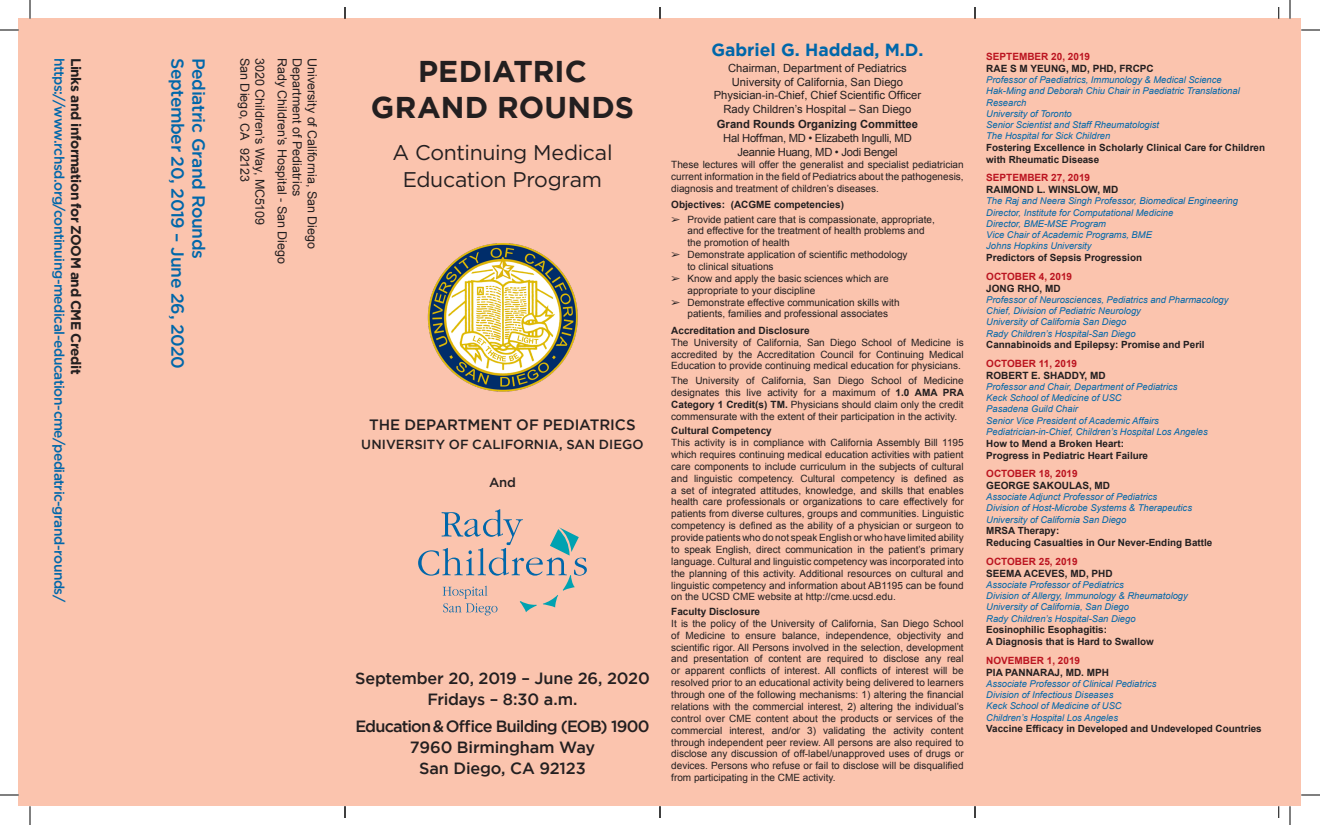
<style>
.page{position:relative;width:1320px;height:825px;background:#fff}
.page>*{position:absolute;margin:0;border:0;box-sizing:border-box;transform-origin:0 0}
.t1{font:700 30px/36px "Gotham";letter-spacing:.005em;color:#231f20;text-align:center}
.t2{font:21.25px/27.5px "Gotham";letter-spacing:-.015em;color:#231f20;text-align:center}
.t3{font:500 17.5px "Gotham";letter-spacing:-.02em;color:#0067aa}
.t4{font:700 17.5px "Gotham";color:#0067aa}
.t5{font:500 16.25px/21.2px "Gotham";letter-spacing:-.015em;color:#231f20;text-align:center}
.t6{font:500 15px "Gotham";color:#231f20}
.t7{font:500 13.75px "Gotham";letter-spacing:-.035em;color:#0067aa}
.t8{font:700 13.75px "Gotham";letter-spacing:-.035em;color:#231f20}
.t9{font:500 13.12px "Gotham";letter-spacing:.005em;color:#231f20}
.t10{font:12.5px "Arial";letter-spacing:.005em;color:#231f20}
.t11{font:11.25px/14px "Arial";color:#231f20;text-align:center}
.t12{font:11.25px/13.8px "Arial";letter-spacing:-.025em;color:#231f20;text-align:center}
.t13{font:700 11.25px "Arial";color:#231f20}
.t14{font:10px/11.9px "Arial";color:#231f20;text-align:justify}
.t15{font:700 10px "Arial";color:#231f20}
.t16{font:700 10px "Arial";color:#bb1420}
.t17{font:700 9.88px/11.9px "Arial";color:#231f20}
.t18{font:italic 9.38px/11.2px "Arial";color:#0067aa}
.s1{font-weight:700}
</style>
<div class="page">
<div style="left:19px;top:19px;width:1282px;height:787px;background:#fbc4ae"></div>
<svg style="left:418px;top:509px;width:169px;height:106px"></svg>
<img style="left:427px;top:243px;width:151px;height:149px">
<svg style="left:345px;top:806px;width:1px;height:12px"></svg>
<svg style="left:660px;top:806px;width:1px;height:12px"></svg>
<svg style="left:975px;top:806px;width:1px;height:12px"></svg>
<svg style="left:1279px;top:806px;width:1px;height:12px"></svg>
<svg style="left:0;top:29px;width:19px;height:2px"></svg>
<svg style="left:1301px;top:29px;width:19px;height:2px"></svg>
<svg style="left:0;top:794px;width:19px;height:2px"></svg>
<svg style="left:1301px;top:794px;width:19px;height:2px"></svg>
<svg style="left:29px;top:0;width:2px;height:19px"></svg>
<svg style="left:29px;top:806px;width:2px;height:19px"></svg>
<svg style="left:1289px;top:0;width:2px;height:19px"></svg>
<svg style="left:1289px;top:806px;width:2px;height:19px"></svg>
<h3 class="t7" style="left:67px;top:58px;width:546px;rotate:90deg">https://www.rchsd.org/continuing-medical-education-cme/pediatric-grand-rounds/</h3>
<h3 class="t8" style="left:84px;top:58px;width:318px;rotate:90deg">Links and information for ZOOM and CME Credit</h3>
<h3 class="t3" style="left:188px;top:58px;width:313px;rotate:90deg">September 20, 2019 – June 26, 2020</h3>
<h3 class="t3" style="left:209px;top:58px;width:203px;rotate:90deg">Pediatric Grand Rounds</h3>
<p class="t10" style="left:253px;top:58px;width:125px;rotate:90deg">San Diego, CA 92123</p>
<p class="t10" style="left:268px;top:58px;width:169px;rotate:90deg">3020 Children’s Way, MC5109</p>
<p class="t10" style="left:290px;top:58px;width:208px;rotate:90deg">Rady Children’s Hospital - San Diego</p>
<p class="t10" style="left:305px;top:58px;width:140px;rotate:90deg">Department of Pediatrics</p>
<p class="t10" style="left:320px;top:58px;width:193px;rotate:90deg">University of California, San Diego</p>
<h1 class="t1" style="left:371px;top:53px;width:265px">PEDIATRIC<br>GRAND ROUNDS</h1>
<h2 class="t2" style="left:392px;top:138px;width:222px">A Continuing Medical<br>Education Program</h2>
<h3 class="t6" style="left:369px;top:416px;width:268px">THE DEPARTMENT OF PEDIATRICS</h3>
<h3 class="t9" style="left:361px;top:437px;width:284px">UNIVERSITY OF CALIFORNIA, SAN DIEGO</h3>
<h3 class="t9" style="left:489px;top:474px;width:28px">And</h3>
<h3 class="t5" style="left:355px;top:667px;width:296px">September 20, 2019 – June 26, 2020<br>Fridays – 8:30 a.m.</h3>
<h3 class="t5" style="left:355px;top:715px;width:296px">Education &amp; Office Building (EOB) 1900<br>7960 Birmingham Way<br>San Diego, CA 92123</h3>
<h3 class="t4" style="left:711px;top:40px;width:214px">Gabriel G. Haddad, M.D.</h3>
<p class="t11" style="left:714px;top:61px;width:209px">Chairman, Department of Pediatrics University of California, San Diego Physician-in-Chief, Chief Scientific Officer Rady Children’s Hospital – San Diego</p>
<p class="t13" style="left:717px;top:117px;width:203px">Grand Rounds Organizing Committee</p>
<p class="t12" style="left:723px;top:131px;width:190px">Hal Hoffman, MD • Elizabeth Ingulli, MD<br>Jeannie Huang, MD • Jodi Bengel</p>
<p class="t14" style="left:671px;top:158px;width:294px">These lectures will offer the generalist and specialist pediatrician current information in the field of Pediatrics about the pathogenesis, diagnosis and treatment of children’s diseases.</p>
<p class="t15" style="left:671px;top:198px;width:174px">Objectives: (ACGME competencies)</p>
<p class="t14" style="left:688px;top:213px;width:249px;text-align:left;text-indent:-16px">➢ Provide patient care that is compassionate, appropriate, and effective for the treatment of health problems and the promotion of health</p>
<p class="t14" style="left:688px;top:249px;width:222px;text-indent:-16px">➢ Demonstrate application of scientific methodology to clinical situations</p>
<p class="t14" style="left:688px;top:273px;width:203px;text-indent:-16px">➢ Know and apply the basic sciences which are appropriate to your discipline</p>
<p class="t14" style="left:671px;top:296px;width:230px;text-align:center">➢ Demonstrate effective communication skills with patients, families and professional associates</p>
<p class="t15" style="left:671px;top:324px;width:140px">Accreditation and Disclosure</p>
<p class="t14" style="left:671px;top:336px;width:294px">The University of California, San Diego School of Medicine is accredited by the Accreditation Council for Continuing Medical Education to provide continuing medical education for physicians.</p>
<p class="t14" style="left:671px;top:375px;width:294px">The University of California, San Diego School of Medicine designates this live activity for a maximum of <span class="s1">1.0 AMA PRA Category 1 Credit(s) TM.</span> Physicians should claim only the credit commensurate with the extent of their participation in the activity.</p>
<p class="t15" style="left:671px;top:424px;width:102px">Cultural Competency</p>
<p class="t14" style="left:671px;top:437px;width:294px">This activity is in compliance with California Assembly Bill 1195 which requires continuing medical education activities with patient care components to include curriculum in the subjects of cultural and linguistic competency. Cultural competency is defined as a set of integrated attitudes, knowledge, and skills that enables health care professionals or organizations to care effectively for patients from diverse cultures, groups and communities. Linguistic competency is defined as the ability of a physician or surgeon to provide patients who do not speak English or who have limited ability to speak English, direct communication in the patient’s primary language. Cultural and linguistic competency was incorporated into the planning of this activity. Additional resources on cultural and linguistic competency and information about AB1195 can be found on the UCSD CME website at http://cme.ucsd.edu.</p>
<p class="t15" style="left:671px;top:605px;width:90px">Faculty Disclosure</p>
<p class="t14" style="left:671px;top:618px;width:294px">It is the policy of the University of California, San Diego School of Medicine to ensure balance, independence, objectivity and scientific rigor. All Persons involved in the selection, development and presentation of content are required to disclose any real or apparent conflicts of interest. All conflicts of interest will be resolved prior to an educational activity being delivered to learners through one of the following mechanisms: 1) altering the financial relations with the commercial interest, 2) altering the individual’s control over CME content about the products or services of the commercial interest, and/or 3) validating the activity content through independent peer review. All persons are also required to disclose any discussion of off-label/unapproved uses of drugs or devices. Persons who refuse or fail to disclose will be disqualified from participating in the CME activity.</p>
<p class="t16" style="left:986px;top:49px;width:105px">SEPTEMBER 20, 2019</p>
<p class="t15" style="left:986px;top:61px;width:169px">RAE S M YEUNG, MD, PHD, FRCPC</p>
<p class="t18" style="left:986px;top:74px;width:255px">Professor of Paediatrics, Immunology &amp; Medical Science Hak-Ming and Deborah Chiu Chair in Paediatric Translational Research<br>University of Toronto<br>Senior Scientist and Staff Rheumatologist<br>The Hospital for Sick Children</p>
<p class="t17" style="left:986px;top:142px;width:280px">Fostering Excellence in Scholarly Clinical Care for Children with Rheumatic Disease</p>
<p class="t16" style="left:986px;top:171px;width:105px">SEPTEMBER 27, 2019</p>
<p class="t15" style="left:986px;top:183px;width:134px">RAIMOND L. WINSLOW, MD</p>
<p class="t18" style="left:986px;top:196px;width:253px">The Raj and Neera Singh Professor, Biomedical Engineering Director, Institute for Computational Medicine<br>Director, BME-MSE Program<br>Vice Chair of Academic Programs, BME<br>Johns Hopkins University</p>
<p class="t17" style="left:986px;top:252px;width:157px">Predictors of Sepsis Progression</p>
<p class="t16" style="left:986px;top:269px;width:87px">OCTOBER 4, 2019</p>
<p class="t15" style="left:986px;top:281px;width:76px">JONG RHO, MD</p>
<p class="t18" style="left:986px;top:294px;width:244px">Professor of Neurosciences, Pediatrics and Pharmacology Chief, Division of Pediatric Neurology<br>University of California San Diego<br>Rady Children’s Hospital-San Diego</p>
<p class="t17" style="left:986px;top:339px;width:220px">Cannabinoids and Epilepsy: Promise and Peril</p>
<p class="t16" style="left:986px;top:357px;width:92px">OCTOBER 11, 2019</p>
<p class="t15" style="left:986px;top:369px;width:121px">ROBERT E. SHADDY, MD</p>
<p class="t18" style="left:986px;top:381px;width:223px">Professor and Chair, Department of Pediatrics<br>Keck School of Medicine of USC<br>Pasadena Guild Chair<br>Senior Vice President of Academic Affairs Pediatrician-in-Chief, Children’s Hospital Los Angeles</p>
<p class="t17" style="left:986px;top:438px;width:163px">How to Mend a Broken Heart:<br>Progress in Pediatric Heart Failure</p>
<p class="t16" style="left:986px;top:467px;width:93px">OCTOBER 18, 2019</p>
<p class="t15" style="left:986px;top:479px;width:125px">GEORGE SAKOULAS, MD</p>
<p class="t18" style="left:986px;top:491px;width:207px">Associate Adjunct Professor of Pediatrics<br>Division of Host-Microbe Systems &amp; Therapeutics<br>University of California San Diego</p>
<p class="t17" style="left:986px;top:525px;width:228px">MRSA Therapy:<br>Reducing Casualties in Our Never-Ending Battle</p>
<p class="t16" style="left:986px;top:554px;width:93px">OCTOBER 25, 2019</p>
<p class="t15" style="left:986px;top:566px;width:128px">SEEMA ACEVES, MD, PHD</p>
<p class="t18" style="left:986px;top:579px;width:203px">Associate Professor of Pediatrics<br>Division of Allergy, Immunology &amp; Rheumatology University of California, San Diego<br>Rady Children’s Hospital-San Diego</p>
<p class="t17" style="left:986px;top:624px;width:169px">Eosinophilic Esophagitis:<br>A Diagnosis that is Hard to Swallow</p>
<p class="t16" style="left:986px;top:653px;width:95px">NOVEMBER 1, 2019</p>
<p class="t15" style="left:986px;top:665px;width:124px">PIA PANNARAJ, MD. MPH</p>
<p class="t18" style="left:986px;top:678px;width:172px">Associate Professor of Clinical Pediatrics Division of Infectious Diseases<br>Keck School of Medicine of USC Children’s Hospital Los Angeles</p>
<p class="t17" style="left:986px;top:723px;width:277px">Vaccine Efficacy in Developed and Undeveloped Countries</p>
</div>
